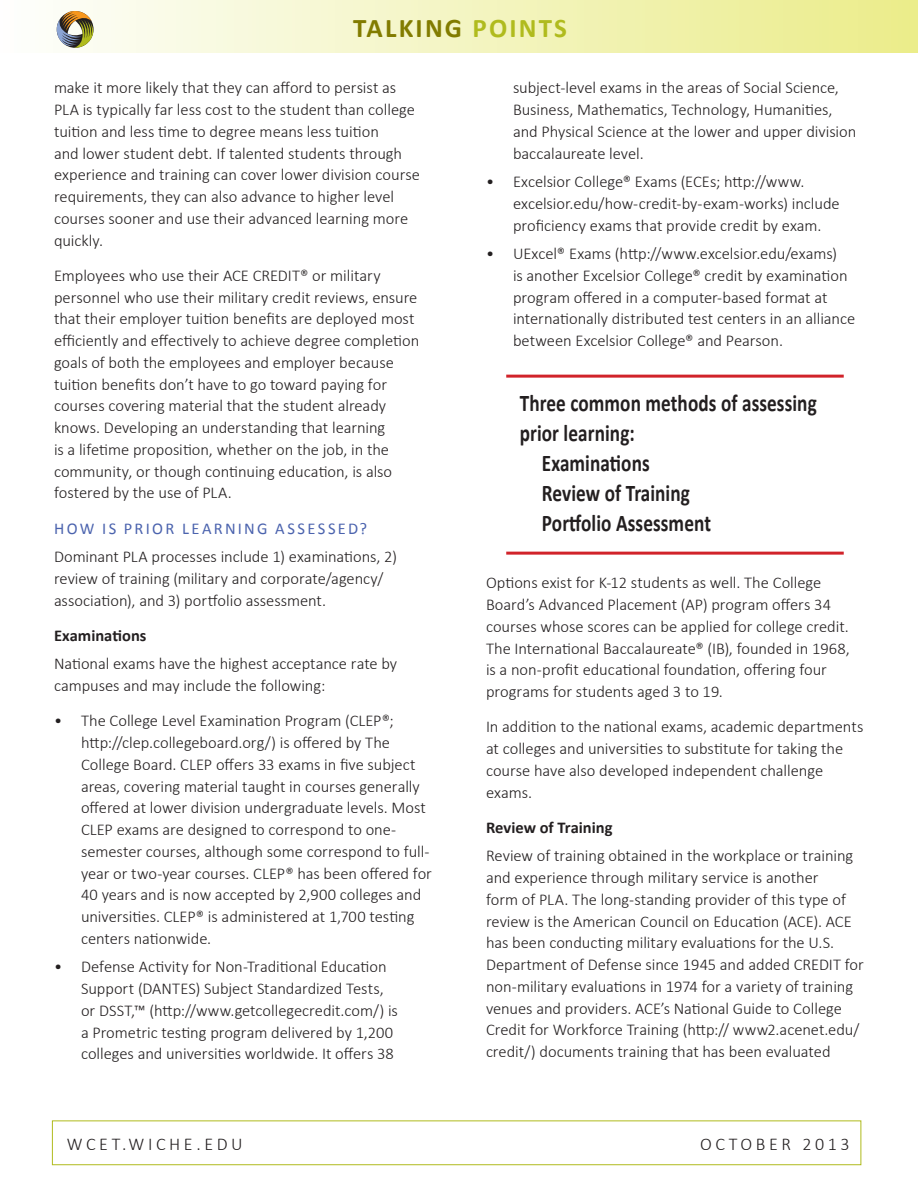
<style>
.page{position:relative;width:918px;height:1188px;background:#fff}
.page>*{position:absolute;margin:0;border:0;box-sizing:border-box;transform-origin:0 0}
.t1{font:700 27px "Calibri";letter-spacing:.08em;color:#827c00}
.callout{font:700 24px "Calibri";letter-spacing:.005em;color:#231f20;scale:.8 1}
.t2{font:300 18px "Calibri";letter-spacing:.2em;color:#231f20}
.body_text{font:300 16.5px/21.8px "Calibri";letter-spacing:-.005em;color:#231f20}
.hed3{font:700 16.5px "Calibri";color:#231f20}
.hed2{font:16.5px "Calibri";letter-spacing:.14em;color:#4b63ae}
.s1{color:#b0bb1d}
</style>
<div class="page">
<div style="left:0;top:1px;width:918px;height:52px;background:linear-gradient(to right,#fdfefd,#ebec8a)"></div>
<div style="left:52px;top:1120px;width:809px;height:45px;border:1px solid #b0bb1d"></div>
<svg style="left:56px;top:11px;width:38px;height:37px"></svg>
<hr style="left:506px;top:375px;width:338px;height:3px;background:#d1232a">
<hr style="left:506px;top:552px;width:338px;height:3px;background:#d1232a">
<h1 class="t1" style="left:353px;top:11px;width:215px">TALKING <span class="s1">POINTS</span></h1>
<p class="body_text" style="left:54px;top:77px;width:368px">make it more likely that they can afford to persist as PLA is typically far less cost to the student than college tuition and less time to degree means less tuition<br>and lower student debt. If talented students through experience and training can cover lower division course requirements, they can also advance to higher level courses sooner and use their advanced learning more quickly.</p>
<p class="body_text" style="left:54px;top:264px;width:367px">Employees who use their ACE CREDIT® or military personnel who use their military credit reviews, ensure that their employer tuition benefits are deployed most efficiently and effectively to achieve degree completion goals of both the employees and employer because tuition benefits don’t have to go toward paying for courses covering material that the student already knows. Developing an understanding that learning<br>is a lifetime proposition, whether on the job, in the community, or though continuing education, is also fostered by the use of PLA.</p>
<p class="hed2" style="left:54px;top:518px;width:314px">HOW IS PRIOR LEARNING ASSESSED?</p>
<p class="body_text" style="left:54px;top:546px;width:344px">Dominant PLA processes include 1) examinations, 2) review of training (military and corporate/agency/ association), and 3) portfolio assessment.</p>
<p class="hed3" style="left:54px;top:625px;width:94px">Examinations</p>
<p class="body_text" style="left:54px;top:653px;width:345px">National exams have the highest acceptance rate by campuses and may include the following:</p>
<p class="body_text" style="left:81px;top:710px;width:353px;text-indent:-27px">• The College Level Examination Program (CLEP®; http://clep.collegeboard.org/) is offered by The College Board. CLEP offers 33 exams in five subject areas, covering material taught in courses generally offered at lower division undergraduate levels. Most CLEP exams are designed to correspond to one&shy;semester courses, although some correspond to full&shy;year or two-year courses. CLEP® has been offered for 40 years and is now accepted by 2,900 colleges and universities. CLEP® is administered at 1,700 testing centers nationwide.</p>
<p class="body_text" style="left:81px;top:956px;width:318px;text-indent:-27px">• Defense Activity for Non-Traditional Education Support (DANTES) Subject Standardized Tests, or DSST,™ (http://www.getcollegecredit.com/) is a Prometric testing program delivered by 1,200 colleges and universities worldwide. It offers 38</p>
<p class="body_text" style="left:513px;top:77px;width:345px">subject-level exams in the areas of Social Science, Business, Mathematics, Technology, Humanities, and Physical Science at the lower and upper division baccalaureate level.</p>
<p class="body_text" style="left:513px;top:171px;width:328px;text-indent:-27px">• Excelsior College® Exams (ECEs; http://www. excelsior.edu/how-credit-by-exam-works) include proficiency exams that provide credit by exam.</p>
<p class="body_text" style="left:513px;top:243px;width:344px;text-indent:-27px">• UExcel® Exams (http://www.excelsior.edu/exams)<br>is another Excelsior College® credit by examination program offered in a computer-based format at internationally distributed test centers in an alliance between Excelsior College® and Pearson.</p>
<p class="callout" style="left:520px;top:388px;width:373px">Three common methods of assessing</p>
<p class="callout" style="left:520px;top:418px;width:145px">prior learning:</p>
<p class="callout" style="left:542px;top:448px;width:136px">Examinations</p>
<p class="callout" style="left:542px;top:478px;width:187px">Review of Training</p>
<p class="callout" style="left:542px;top:508px;width:213px">Portfolio Assessment</p>
<p class="body_text" style="left:486px;top:572px;width:365px">Options exist for K-12 students as well. The College Board’s Advanced Placement (AP) program offers 34 courses whose scores can be applied for college credit.<br>The International Baccalaureate® (IB), founded in 1968, is a non-profit educational foundation, offering four programs for students aged 3 to 19.</p>
<p class="body_text" style="left:486px;top:716px;width:379px">In addition to the national exams, academic departments at colleges and universities to substitute for taking the course have also developed independent challenge exams.</p>
<p class="hed3" style="left:486px;top:817px;width:128px">Review of Training</p>
<p class="body_text" style="left:486px;top:845px;width:379px">Review of training obtained in the workplace or training and experience through military service is another<br>form of PLA. The long-standing provider of this type of review is the American Council on Education (ACE). ACE has been conducting military evaluations for the U.S.<br>Department of Defense since 1945 and added CREDIT for non-military evaluations in 1974 for a variety of training venues and providers. ACE’s National Guide to College Credit for Workforce Training (http:// www2.acenet.edu/ credit/) documents training that has been evaluated</p>
<p class="t2" style="left:67px;top:1132px;width:177px">WCET.WICHE.EDU</p>
<p class="t2" style="left:700px;top:1132px;width:151px">OCTOBER 2013</p>
</div>
